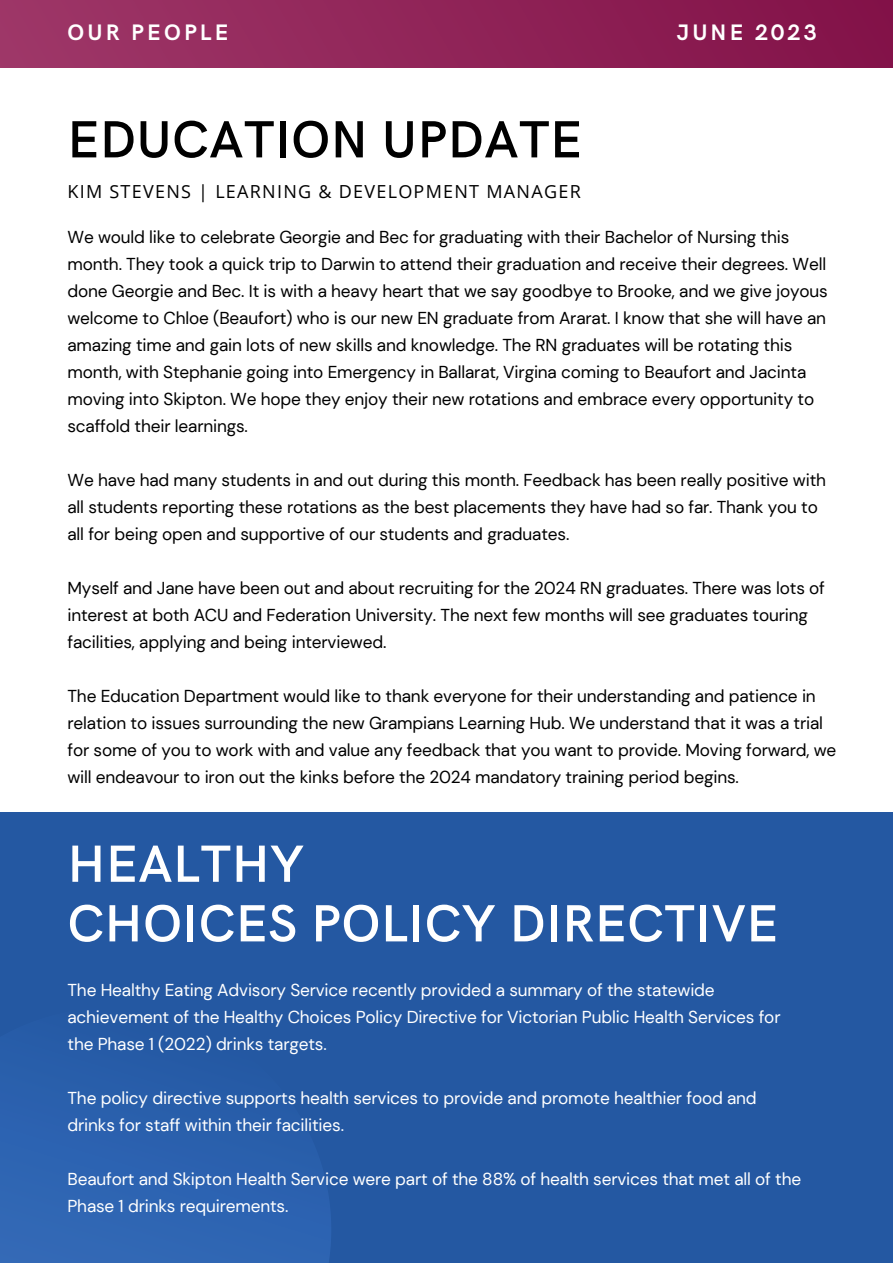
<style>
.page{position:relative;width:893px;height:1264px;background:#fff}
.page>*{position:absolute;margin:0;border:0;box-sizing:border-box;transform-origin:0 0}
.t1{font:600 52.5px "HK Grotesk";letter-spacing:.01em;color:#fff}
.t2{font:600 52.5px "HK Grotesk";letter-spacing:.01em;color:#000}
.t3{font:700 22.5px "HK Grotesk";letter-spacing:.14em;color:#fff}
.t4{font:18px "Open Sans";letter-spacing:.07em;color:#000}
.t5{font:17.25px/27px "DM Sans";letter-spacing:-.01em;color:#000}
.t6{font:17.25px/27px "DM Sans";letter-spacing:-.01em;color:#fff}
</style>
<div class="page">
<div style="left:0;top:0;width:892px;height:68px;background:linear-gradient(to right,#9e3768,#831248)"></div>
<div style="left:0;top:812px;width:892px;height:450px;background:#2458a2"></div>
<svg style="left:0;top:1081px;width:331px;height:181px;fill:#2c62b1"></svg>
<p class="t3" style="left:67px;top:20px;width:162px">OUR PEOPLE</p>
<p class="t3" style="left:676px;top:20px;width:141px">JUNE 2023</p>
<p class="t2" style="left:67px;top:110px;width:516px">EDUCATION UPDATE</p>
<p class="t4" style="left:67px;top:179px;width:515px">KIM STEVENS | LEARNING &amp; DEVELOPMENT MANAGER</p>
<p class="t5" style="left:67px;top:224px;width:761px">We would like to celebrate Georgie and Bec for graduating with their Bachelor of Nursing this month. They took a quick trip to Darwin to attend their graduation and receive their degrees. Well done Georgie and Bec. It is with a heavy heart that we say goodbye to Brooke, and we give joyous welcome to Chloe (Beaufort) who is our new EN graduate from Ararat. I know that she will have an amazing time and gain lots of new skills and knowledge. The RN graduates will be rotating this month, with Stephanie going into Emergency in Ballarat, Virgina coming to Beaufort and Jacinta moving into Skipton. We hope they enjoy their new rotations and embrace every opportunity to scaffold their learnings.</p>
<p class="t5" style="left:67px;top:466px;width:760px">We have had many students in and out during this month. Feedback has been really positive with all students reporting these rotations as the best placements they have had so far. Thank you to all for being open and supportive of our students and graduates.</p>
<p class="t5" style="left:67px;top:574px;width:758px">Myself and Jane have been out and about recruiting for the 2024 RN graduates. There was lots of interest at both ACU and Federation University. The next few months will see graduates touring facilities, applying and being interviewed.</p>
<p class="t5" style="left:67px;top:682px;width:770px">The Education Department would like to thank everyone for their understanding and patience in relation to issues surrounding the new Grampians Learning Hub. We understand that it was a trial for some of you to work with and value any feedback that you want to provide. Moving forward, we will endeavour to iron out the kinks before the 2024 mandatory training period begins.</p>
<p class="t1" style="left:67px;top:834px;width:238px">HEALTHY</p>
<p class="t1" style="left:67px;top:894px;width:712px">CHOICES POLICY DIRECTIVE</p>
<p class="t6" style="left:67px;top:976px;width:714px">The Healthy Eating Advisory Service recently provided a summary of the statewide achievement of the Healthy Choices Policy Directive for Victorian Public Health Services for the Phase 1 (2022) drinks targets.</p>
<p class="t6" style="left:67px;top:1084px;width:690px">The policy directive supports health services to provide and promote healthier food and drinks for staff within their facilities.</p>
<p class="t6" style="left:67px;top:1165px;width:735px">Beaufort and Skipton Health Service were part of the 88% of health services that met all of the<br>Phase 1 drinks requirements.</p>
</div>
